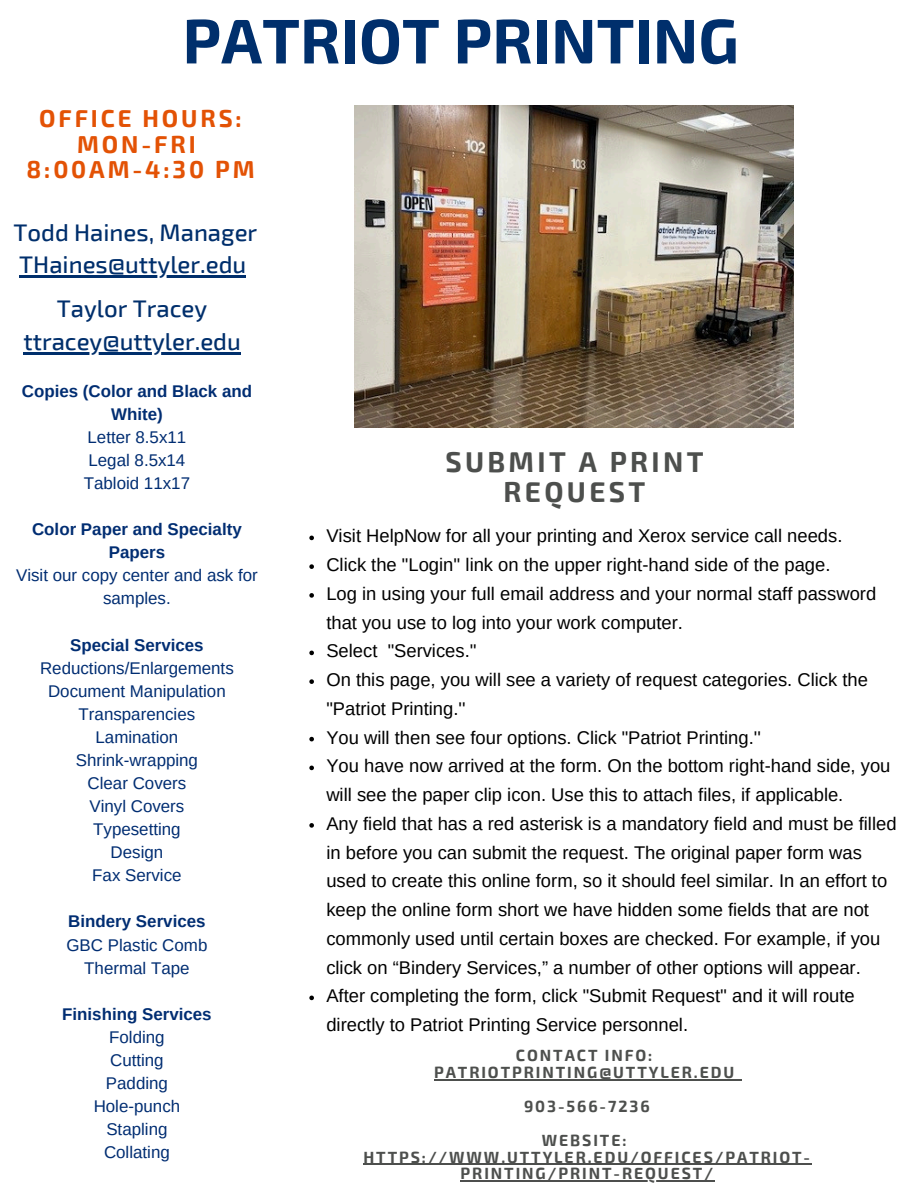
<style>
.page{position:relative;width:918px;height:1188px;background:#fff}
.page>*{position:absolute;margin:0;border:0;box-sizing:border-box;transform-origin:0 0}
.t1{font:700 63px "Exo 2";color:#002f6c}
.t2{font:700 28.05px/30.3px "Exo 2";letter-spacing:.12em;color:#4d4f4d;text-align:center}
.t3{font:500 24px "Exo 2";color:#002f6c}
.t4{font:700 24px/25.8px "Exo 2";letter-spacing:.12em;color:#e35205;text-align:center}
.t5{font:18.45px/28.8px "Arimo";color:#000}
.t6{font:16.95px/23.1px "Arimo";color:#002d72;text-align:center}
.t7{font:700 15.9px "Exo 2";letter-spacing:.12em;color:#4d4f4d}
.s1{font-weight:700}
</style>
<div class="page">
<img style="left:355px;top:105px;width:439px;height:322px">
<hr style="left:434px;top:1079px;width:302px;height:1px;background:#4d4f4d">
<hr style="left:363px;top:1164px;width:449px;height:1px;background:#4d4f4d">
<hr style="left:461px;top:1181px;width:254px;height:1px;background:#4d4f4d">
<hr style="left:19px;top:276px;width:227px;height:2px;background:#002f6c">
<hr style="left:23px;top:352px;width:218px;height:2px;background:#002f6c">
<svg style="left:309px;top:536px;width:5px;height:4px"></svg>
<svg style="left:309px;top:564px;width:5px;height:5px"></svg>
<svg style="left:309px;top:593px;width:5px;height:5px"></svg>
<svg style="left:309px;top:651px;width:5px;height:4px"></svg>
<svg style="left:309px;top:679px;width:5px;height:5px"></svg>
<svg style="left:309px;top:737px;width:5px;height:4px"></svg>
<svg style="left:309px;top:766px;width:5px;height:4px"></svg>
<svg style="left:309px;top:823px;width:5px;height:5px"></svg>
<svg style="left:309px;top:996px;width:5px;height:4px"></svg>
<h4 class="t1" style="left:182px;top:0;width:558px">PATRIOT PRINTING</h4>
<h3 class="t4" style="left:27px;top:104px;width:230px">OFFICE HOURS:<br>MON-FRI<br>8:00AM-4:30 PM</h3>
<p class="t3" style="left:14px;top:217px;width:245px">Todd Haines, Manager</p>
<h2 class="t3" style="left:19px;top:249px;width:228px">THaines@uttyler.edu</h2>
<p class="t3" style="left:57px;top:293px;width:152px">Taylor Tracey</p>
<p class="t3" style="left:23px;top:326px;width:219px">ttracey@uttyler.edu</p>
<p class="t6" style="left:22px;top:379px;width:232px"><span class="s1">Copies (Color and Black and<br>White)<br></span>Letter 8.5x11<br>Legal 8.5x14<br>Tabloid 11x17</p>
<p class="t6" style="left:16px;top:518px;width:243px"><span class="s1">Color Paper and Specialty<br>Papers<br></span>Visit our copy center and ask for samples.</p>
<p class="t6" style="left:40px;top:633px;width:195px"><span class="s1">Special Services<br></span>Reductions/Enlargements<br>Document Manipulation<br>Transparencies<br>Lamination<br>Shrink-wrapping<br>Clear Covers<br>Vinyl Covers<br>Typesetting<br>Design<br>Fax Service</p>
<p class="t6" style="left:66px;top:910px;width:143px"><span class="s1">Bindery Services<br></span>GBC Plastic Comb<br>Thermal Tape</p>
<p class="t6" style="left:62px;top:1002px;width:151px"><span class="s1">Finishing Services<br></span>Folding<br>Cutting<br>Padding<br>Hole-punch<br>Stapling<br>Collating</p>
<h2 class="t2" style="left:445px;top:445px;width:260px">SUBMIT A PRINT<br>REQUEST</h2>
<p class="t5" style="left:326px;top:522px;width:518px">Visit HelpNow for all your printing and Xerox service call needs.</p>
<p class="t5" style="left:326px;top:550px;width:506px">Click the "Login'' link on the upper right-hand side of the page.</p>
<p class="t5" style="left:326px;top:579px;width:551px">Log in using your full email address and your normal staff password that you use to log into your work computer.</p>
<p class="t5" style="left:326px;top:637px;width:152px">Select "Services.''</p>
<p class="t5" style="left:326px;top:665px;width:543px">On this page, you will see a variety of request categories. Click the "Patriot Printing.''</p>
<p class="t5" style="left:326px;top:723px;width:436px">You will then see four options. Click "Patriot Printing.''</p>
<p class="t5" style="left:326px;top:752px;width:572px">You have now arrived at the form. On the bottom right-hand side, you will see the paper clip icon. Use this to attach files, if applicable.<br>Any field that has a red asterisk is a mandatory field and must be filled in before you can submit the request. The original paper form was used to create this online form, so it should feel similar. In an effort to keep the online form short we have hidden some fields that are not commonly used until certain boxes are checked. For example, if you click on “Bindery Services,” a number of other options will appear.<br>After completing the form, click "Submit Request'' and it will route directly to Patriot Printing Service personnel.</p>
<h5 class="t7" style="left:516px;top:1045px;width:138px">CONTACT INFO:</h5>
<h5 class="t7" style="left:434px;top:1062px;width:302px">PATRIOTPRINTING@UTTYLER.EDU</h5>
<h5 class="t7" style="left:524px;top:1096px;width:127px">903-566-7236</h5>
<h5 class="t7" style="left:542px;top:1130px;width:86px">WEBSITE:</h5>
<h5 class="t7" style="left:363px;top:1147px;width:448px">HTTPS://WWW.UTTYLER.EDU/OFFICES/PATRIOT-</h5>
<h1 class="t7" style="left:461px;top:1163px;width:254px">PRINTING/PRINT-REQUEST/</h1>
</div>
